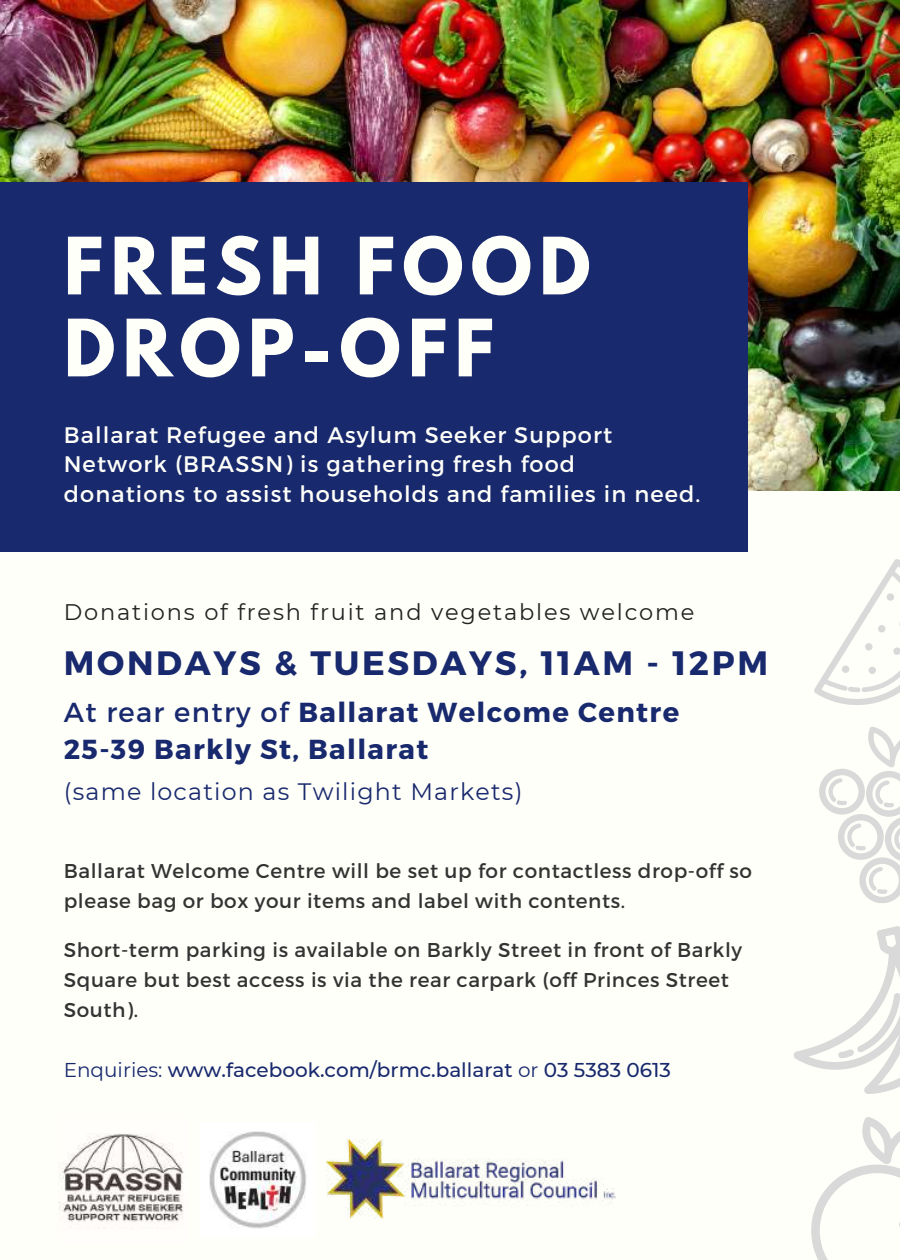
<style>
.page{position:relative;width:900px;height:1260px;background:#fffff9}
.page>*{position:absolute;margin:0;border:0;box-sizing:border-box;transform-origin:0 0}
.t1{font:700 70px/82px "League Spartan";letter-spacing:.1em;color:#fffff9}
.t2{font:700 33.75px "Montserrat";letter-spacing:.08em;color:#18296e}
.t3{font:700 27.5px/37.5px "Montserrat";letter-spacing:.05em;color:#18296e}
.t4{font:23.75px "Montserrat";letter-spacing:.05em;color:#18296e}
.t5{font:22.5px/29.5px "Montserrat";letter-spacing:.05em;color:#fffff9}
.t6{font:22.5px "Montserrat";letter-spacing:.08em;color:#222}
.t7{font:20px/30px "Montserrat";letter-spacing:.03em;color:#333}
.t8{font:500 20px "Montserrat";color:#18296e}
.s1{font-weight:400}
</style>
<div class="page">
<img style="left:0;top:0;width:900px;height:490px">
<svg style="left:814px;top:559px;width:86px;height:146px"></svg>
<svg style="left:819px;top:727px;width:81px;height:176px"></svg>
<svg style="left:794px;top:926px;width:106px;height:168px"></svg>
<svg style="left:811px;top:1117px;width:89px;height:143px"></svg>
<div style="left:0;top:182px;width:748px;height:370px;background:#18296e"></div>
<img style="left:58px;top:1133px;width:126px;height:89px">
<img style="left:209px;top:1131px;width:98px;height:98px">
<img style="left:326px;top:1140px;width:289px;height:79px">
<h1 class="t1" style="left:64px;top:234px;width:528px">FRESH FOOD<br>DROP-OFF</h1>
<p class="t5" style="left:64px;top:419px;width:638px">Ballarat Refugee and Asylum Seeker Support<br>Network (BRASSN) is gathering fresh food donations to assist households and families in need.</p>
<p class="t6" style="left:64px;top:599px;width:632px">Donations of fresh fruit and vegetables welcome</p>
<h2 class="t2" style="left:64px;top:641px;width:706px">MONDAYS &amp; TUESDAYS, 11AM - 12PM</h2>
<h3 class="t3" style="left:64px;top:692px;width:617px"><span class="s1">At rear entry of</span> Ballarat Welcome Centre<br>25-39 Barkly St, Ballarat</h3>
<p class="t4" style="left:64px;top:777px;width:460px">(same location as Twilight Markets)</p>
<p class="t7" style="left:64px;top:855px;width:690px">Ballarat Welcome Centre will be set up for contactless drop-off so please bag or box your items and label with contents.</p>
<p class="t7" style="left:64px;top:934px;width:680px">Short-term parking is available on Barkly Street in front of Barkly<br>Square but best access is via the rear carpark (off Princes Street<br>South).</p>
<p class="t8" style="left:64px;top:1058px;width:609px"><span class="s1">Enquiries:</span> www.facebook.com/brmc.ballarat <span class="s1">or</span> 03 5383 0613</p>
</div>
